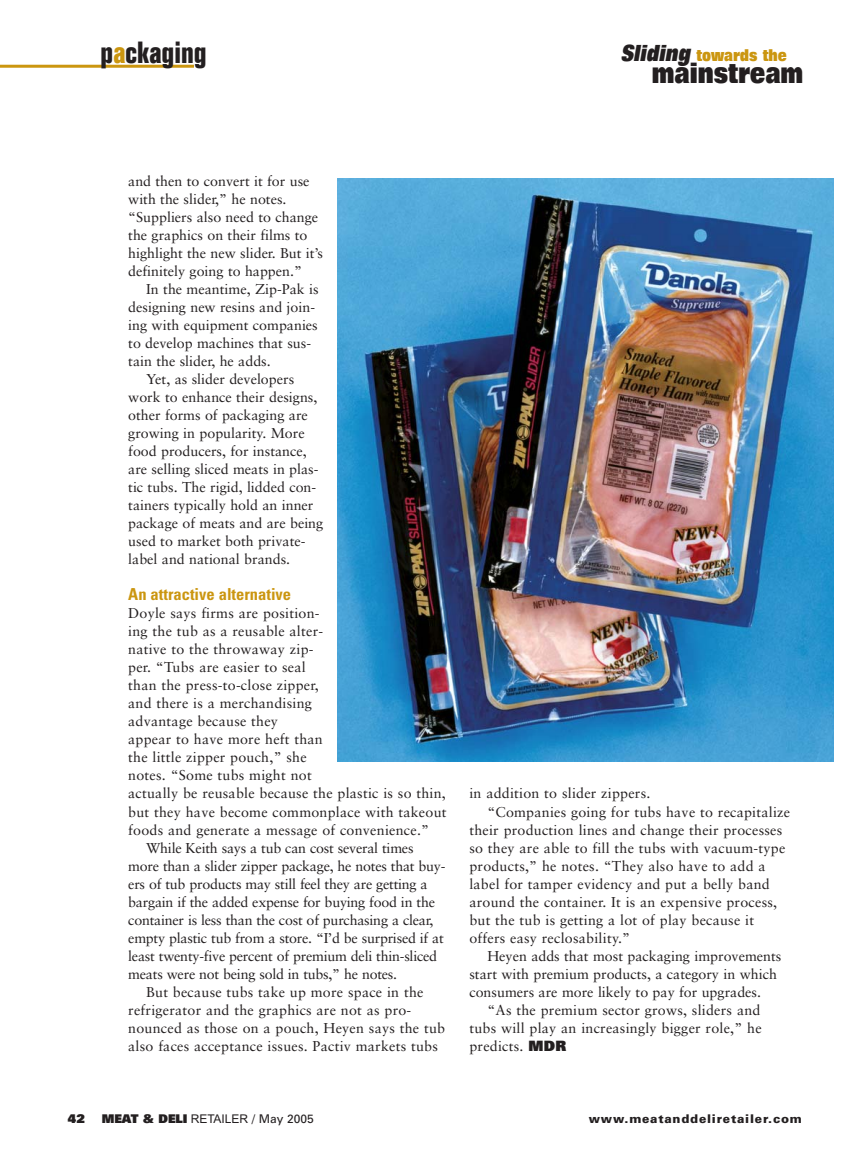
<style>
.page{position:relative;width:864px;height:1161px;background:#fff}
.page>*{position:absolute;margin:0;border:0;box-sizing:border-box;transform-origin:0 0}
.t1{font:700 condensed 30px "Folio";color:#231f20}
.t2{font:800 28.5px "Folio";color:#231f20;scale:.8 1}
.t3{font:700 condensed 16.5px "Univers";color:#cb9610}
.t4{font:800 16.5px "Folio";color:#cb9610;scale:.8 1}
.t5{font:14.25px/18px "Sabon";color:#231f20}
.t6{font:900 12px "Univers";color:#231f20}
.t7{font:900 12px "Univers";letter-spacing:.065em;color:#231f20}
.s1{color:#cb9610}
.s2{font-style:italic;font-size:22.5px;color:#231f20}
.s3{font-family:"Univers";font-weight:900}
.s4{font-family:"Arial";font-weight:400}
.s5{font-weight:400}
</style>
<div class="page">
<img style="left:0;top:64px;width:834px;height:698px">
<h1 class="t1" style="left:101px;top:42px;width:108px">p<span class="s1">a</span>ckaging</h1>
<p class="t4" style="left:621px;top:49px;width:209px"><span class="s2">Sliding</span> towards the</p>
<h2 class="t2" style="left:652px;top:63px;width:191px">mainstream</h2>
<p class="t5" style="left:128px;top:173px;width:196px">and then to convert it for use with the slider,” he notes. “Suppliers also need to change the graphics on their films to highlight the new slider. But it’s definitely going to happen.”</p>
<p class="t5" style="left:146px;top:281px;width:174px">In the meantime, Zip-Pak is</p>
<p class="t5" style="left:128px;top:299px;width:188px">designing new resins and join-</p>
<p class="t5" style="left:128px;top:317px;width:191px">ing with equipment companies</p>
<p class="t5" style="left:128px;top:335px;width:184px">to develop machines that sus-</p>
<p class="t5" style="left:128px;top:353px;width:144px">tain the slider, he adds.</p>
<p class="t5" style="left:146px;top:371px;width:149px">Yet, as slider developers</p>
<p class="t5" style="left:128px;top:389px;width:191px">work to enhance their designs,</p>
<p class="t5" style="left:128px;top:407px;width:181px">other forms of packaging are</p>
<p class="t5" style="left:128px;top:425px;width:178px">growing in popularity. More</p>
<p class="t5" style="left:128px;top:443px;width:180px">food producers, for instance,</p>
<p class="t5" style="left:128px;top:461px;width:192px">are selling sliced meats in plas-</p>
<p class="t5" style="left:128px;top:479px;width:190px">tic tubs. The rigid, lidded con-</p>
<p class="t5" style="left:128px;top:497px;width:187px">tainers typically hold an inner</p>
<p class="t5" style="left:128px;top:515px;width:197px">package of meats and are being</p>
<p class="t5" style="left:128px;top:533px;width:179px">used to market both private-</p>
<p class="t5" style="left:128px;top:551px;width:163px">label and national brands.</p>
<p class="t3" style="left:128px;top:588px;width:164px">An attractive alternative</p>
<p class="t5" style="left:128px;top:605px;width:193px">Doyle says firms are position-</p>
<p class="t5" style="left:128px;top:623px;width:196px">ing the tub as a reusable alter-</p>
<p class="t5" style="left:128px;top:641px;width:187px">native to the throwaway zip-</p>
<p class="t5" style="left:128px;top:659px;width:179px">per. “Tubs are easier to seal</p>
<p class="t5" style="left:128px;top:677px;width:192px">than the press-to-close zipper,</p>
<p class="t5" style="left:128px;top:695px;width:185px">and there is a merchandising</p>
<p class="t5" style="left:128px;top:713px;width:151px">advantage because they</p>
<p class="t5" style="left:128px;top:731px;width:196px">appear to have more heft than</p>
<p class="t5" style="left:128px;top:749px;width:180px">the little zipper pouch,” she</p>
<p class="t5" style="left:128px;top:767px;width:185px">notes. “Some tubs might not</p>
<p class="t5" style="left:128px;top:785px;width:319px">actually be reusable because the plastic is so thin,</p>
<p class="t5" style="left:128px;top:803px;width:320px">but they have become commonplace with takeout</p>
<p class="t5" style="left:128px;top:821px;width:302px">foods and generate a message of convenience.”</p>
<p class="t5" style="left:146px;top:839px;width:269px">While Keith says a tub can cost several times</p>
<p class="t5" style="left:128px;top:857px;width:319px">more than a slider zipper package, he notes that buy-</p>
<p class="t5" style="left:128px;top:875px;width:301px">ers of tub products may still feel they are getting a</p>
<p class="t5" style="left:128px;top:893px;width:308px">bargain if the added expense for buying food in the</p>
<p class="t5" style="left:128px;top:911px;width:307px">container is less than the cost of purchasing a clear,</p>
<p class="t5" style="left:128px;top:929px;width:317px">empty plastic tub from a store. “I’d be surprised if at</p>
<p class="t5" style="left:128px;top:947px;width:310px">least twenty-five percent of premium deli thin-sliced</p>
<p class="t5" style="left:128px;top:965px;width:270px">meats were not being sold in tubs,” he notes.</p>
<p class="t5" style="left:146px;top:983px;width:279px">But because tubs take up more space in the</p>
<p class="t5" style="left:128px;top:1001px;width:285px">refrigerator and the graphics are not as pro-</p>
<p class="t5" style="left:128px;top:1019px;width:318px">nounced as those on a pouch, Heyen says the tub</p>
<p class="t5" style="left:128px;top:1037px;width:311px">also faces acceptance issues. Pactiv markets tubs</p>
<p class="t5" style="left:469px;top:785px;width:183px">in addition to slider zippers.</p>
<p class="t5" style="left:487px;top:803px;width:304px">“Companies going for tubs have to recapitalize</p>
<p class="t5" style="left:469px;top:821px;width:314px">their production lines and change their processes</p>
<p class="t5" style="left:469px;top:839px;width:317px">so they are able to fill the tubs with vacuum-type</p>
<p class="t5" style="left:469px;top:857px;width:298px">products,” he notes. “They also have to add a</p>
<p class="t5" style="left:469px;top:875px;width:302px">label for tamper evidency and put a belly band</p>
<p class="t5" style="left:469px;top:893px;width:309px">around the container. It is an expensive process,</p>
<p class="t5" style="left:469px;top:911px;width:286px">but the tub is getting a lot of play because it</p>
<p class="t5" style="left:469px;top:929px;width:162px">offers easy reclosability.”</p>
<p class="t5" style="left:487px;top:947px;width:296px">Heyen adds that most packaging improvements</p>
<p class="t5" style="left:469px;top:965px;width:309px">start with premium products, a category in which</p>
<p class="t5" style="left:469px;top:983px;width:293px">consumers are more likely to pay for upgrades.</p>
<p class="t5" style="left:487px;top:1001px;width:275px">“As the premium sector grows, sliders and</p>
<p class="t5" style="left:469px;top:1019px;width:294px">tubs will play an increasingly bigger role,” he</p>
<p class="t5" style="left:469px;top:1037px;width:98px">predicts. <span class="s3">MDR</span></p>
<p class="t6" style="left:68px;top:1113px;width:18px">42</p>
<p class="t6" style="left:102px;top:1113px;width:214px">MEAT &amp; DELI <span class="s4">RETAILER</span> <span class="s5">/ May 2005</span></p>
<p class="t7" style="left:589px;top:1113px;width:215px">www.meatanddeliretailer.com</p>
</div>
